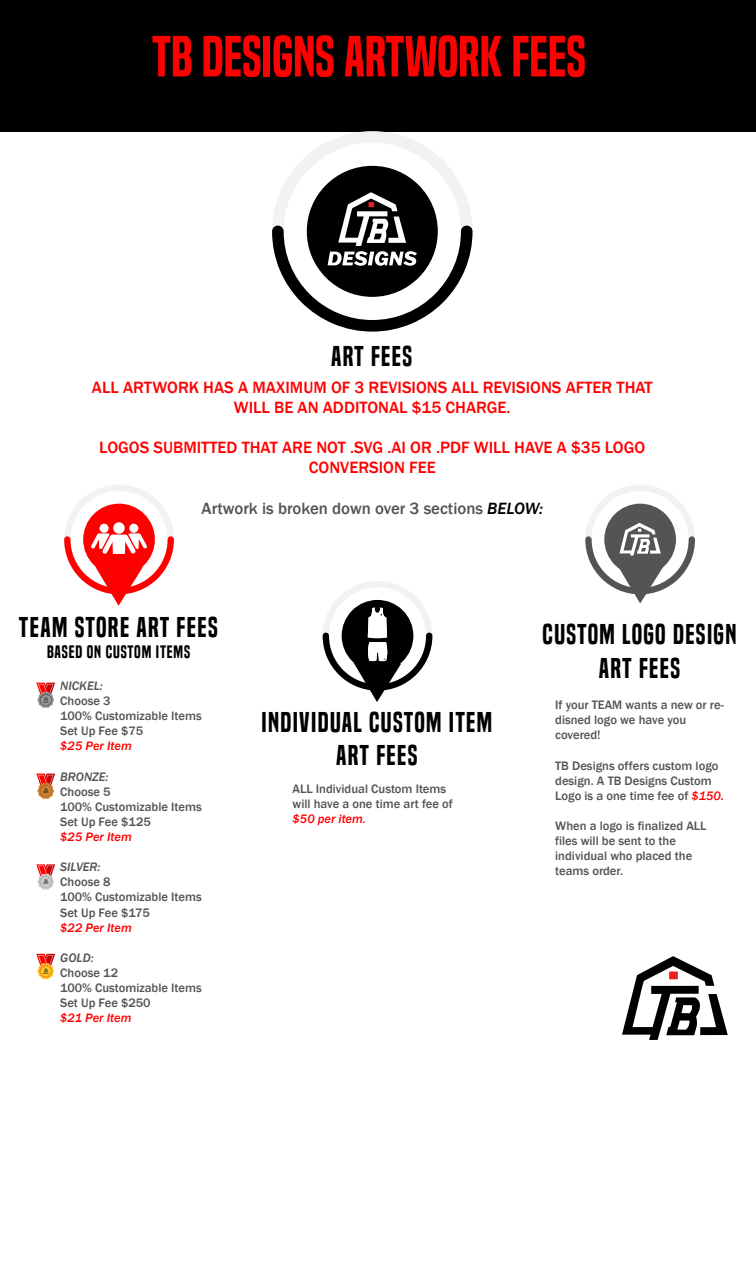
<style>
.page{position:relative;width:756px;height:1274px;background:#fff}
.page>*{position:absolute;margin:0;border:0;box-sizing:border-box;transform-origin:0 0}
.t1{font:53.58px "Built Titling Sb";color:#f00}
.t2{font:26.74px/33.2px "Built Titling Sb";letter-spacing:.05em;color:#000;text-align:center}
.t3{font:500 16.8px/20.2px "Franklin Gothic";color:#f00;text-align:center}
.t4{font:500 16.8px "Franklin Gothic";color:#545454}
.t5{font:16.8px "Built Titling Sb";letter-spacing:.05em;color:#000}
.t6{font:500 12.6px/15.1px "Franklin Gothic";color:#545454}
.t7{font:italic 500 12.6px "Franklin Gothic";color:#f00}
.t8{font:italic 500 12.6px "Franklin Gothic";color:#545454}
.t9{font:italic 1.96px "Built Titling Sb";color:#231f20}
.s1{font-style:italic;color:#000}
.s2{font-style:italic;color:#f00}
</style>
<div class="page">
<div style="left:0;top:0;width:756px;height:131px;background:#000"></div>
<svg style="left:272px;top:131px;width:201px;height:35px"></svg>
<svg style="left:272px;top:166px;width:201px;height:166px"></svg>
<svg style="left:36px;top:683px;width:19px;height:25px"></svg>
<svg style="left:36px;top:864px;width:19px;height:26px"></svg>
<svg style="left:36px;top:774px;width:19px;height:25px"></svg>
<svg style="left:36px;top:954px;width:19px;height:25px"></svg>
<svg style="left:622px;top:956px;width:106px;height:84px"></svg>
<div style="left:669px;top:972px;width:9px;height:7px;background:#ec1e24"></div>
<svg style="left:64px;top:485px;width:110px;height:121px"></svg>
<svg style="left:323px;top:581px;width:109px;height:121px"></svg>
<svg style="left:585px;top:485px;width:110px;height:119px"></svg>
<h1 class="t1" style="left:152px;top:25px;width:436px">TB DESIGNS ARTWORK FEES</h1>
<h2 class="t2" style="left:331px;top:340px;width:83px">ART FEES</h2>
<h3 class="t3" style="left:92px;top:377px;width:562px">ALL ARTWORK HAS A MAXIMUM OF 3 REVISIONS ALL REVISIONS AFTER THAT<br>WILL BE AN ADDITONAL $15 CHARGE.</h3>
<h3 class="t3" style="left:99px;top:438px;width:548px">LOGOS SUBMITTED THAT ARE NOT .SVG .AI OR .PDF WILL HAVE A $35 LOGO<br>CONVERSION FEE</h3>
<h3 class="t4" style="left:202px;top:498px;width:343px">Artwork is broken down over 3 sections <span class="s1">BELOW:</span></h3>
<h2 class="t2" style="left:19px;top:611px;width:200px">TEAM STORE ART FEES</h2>
<h3 class="t5" style="left:47px;top:641px;width:145px">BASED ON CUSTOM ITEMS</h3>
<p class="t9" style="left:43px;top:701px;width:6px">DESIGNS</p>
<p class="t9" style="left:43px;top:791px;width:6px">DESIGNS</p>
<p class="t9" style="left:43px;top:882px;width:6px">DESIGNS</p>
<p class="t9" style="left:43px;top:972px;width:6px">DESIGNS</p>
<p class="t8" style="left:60px;top:678px;width:44px">NICKEL:</p>
<p class="t6" style="left:60px;top:693px;width:143px">Choose 3<br>100% Customizable Items<br>Set Up Fee $75</p>
<p class="t7" style="left:60px;top:738px;width:73px">$25 Per Item</p>
<p class="t8" style="left:60px;top:769px;width:50px">BRONZE:</p>
<p class="t6" style="left:60px;top:784px;width:143px">Choose 5<br>100% Customizable Items<br>Set Up Fee $125</p>
<p class="t7" style="left:60px;top:829px;width:73px">$25 Per Item</p>
<p class="t8" style="left:60px;top:859px;width:42px">SILVER:</p>
<p class="t6" style="left:60px;top:875px;width:143px">Choose 8<br>100% Customizable Items<br>Set Up Fee $175</p>
<p class="t7" style="left:60px;top:920px;width:73px">$22 Per Item</p>
<p class="t8" style="left:60px;top:950px;width:35px">GOLD:</p>
<p class="t6" style="left:60px;top:965px;width:143px">Choose 12<br>100% Customizable Items<br>Set Up Fee $250</p>
<p class="t7" style="left:60px;top:1010px;width:73px">$21 Per Item</p>
<h2 class="t2" style="left:262px;top:706px;width:232px">INDIVIDUAL CUSTOM ITEM<br>ART FEES</h2>
<p class="t6" style="left:293px;top:781px;width:162px">ALL Individual Custom Items will have a one time art fee of</p>
<p class="t7" style="left:293px;top:811px;width:75px">$50 per item.</p>
<h2 class="t2" style="left:543px;top:618px;width:195px">CUSTOM LOGO DESIGN<br>ART FEES</h2>
<p class="t6" style="left:555px;top:697px;width:170px">If your TEAM wants a new or re&shy;disned logo we have you covered!</p>
<p class="t6" style="left:555px;top:758px;width:170px">TB Designs offers custom logo design. A TB Designs Custom<br>Logo is a one time fee of <span class="s2">$150.</span></p>
<p class="t6" style="left:555px;top:818px;width:153px">When a logo is finalized ALL files will be sent to the individual who placed the teams order.</p>
</div>
